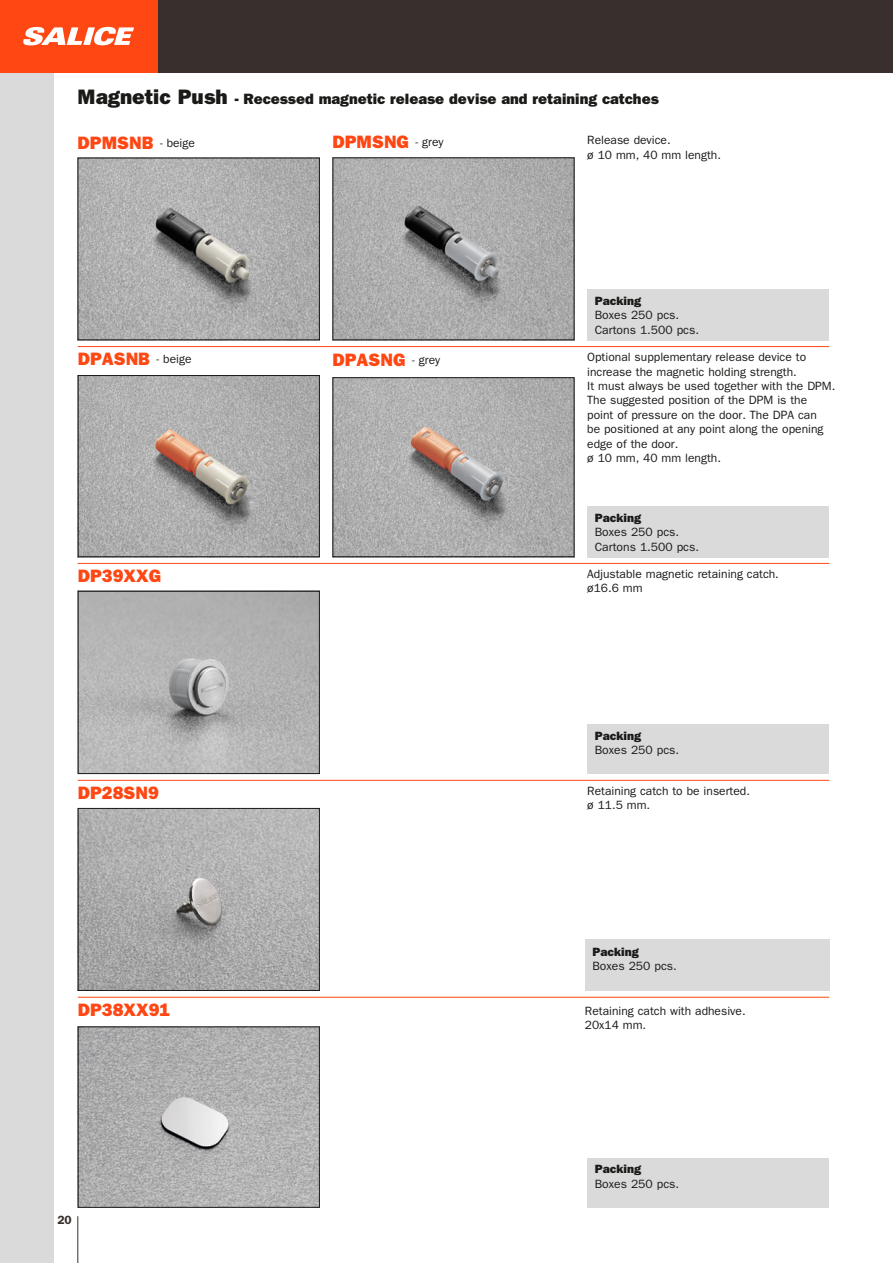
<style>
.page{position:relative;width:893px;height:1263px;background:#fff}
.page>*{position:absolute;margin:0;border:0;box-sizing:border-box;transform-origin:0 0}
.t1{font:18px "ITC Franklin Gothic Std Hvy";color:#ff4713}
.t2{font:15px "ITC Franklin Gothic Std Hvy";color:#1a1a18}
.t3{font:12px/14.4px "ITC Franklin Gothic Std";color:#1a1a18}
.t4{font:12px "ITC Franklin Gothic Std Hvy";color:#1a1a18}
.t5{font:600 12px "ITC Franklin Gothic Std";color:#392f2d}
.s1{font-size:21px}
</style>
<div class="page">
<div style="left:0;top:0;width:54px;height:1263px;background:#dadada"></div>
<div style="left:0;top:0;width:893px;height:72px;background:#392f2d"></div>
<div style="left:0;top:0;width:157px;height:72px;background:#ff4713"></div>
<svg style="left:23px;top:27px;width:111px;height:18px"></svg>
<img style="left:80px;top:593px;width:238px;height:179px">
<div style="left:78px;top:591px;width:242px;height:183px;border:1px solid #1a1a18"></div>
<img style="left:80px;top:160px;width:238px;height:178px">
<div style="left:78px;top:158px;width:242px;height:182px;border:1px solid #1a1a18"></div>
<img style="left:80px;top:377px;width:238px;height:178px">
<div style="left:78px;top:375px;width:242px;height:182px;border:1px solid #1a1a18"></div>
<img style="left:80px;top:810px;width:238px;height:179px">
<div style="left:78px;top:808px;width:242px;height:183px;border:1px solid #1a1a18"></div>
<img style="left:80px;top:1028px;width:238px;height:178px">
<div style="left:78px;top:1026px;width:242px;height:182px;border:1px solid #1a1a18"></div>
<hr style="left:78px;top:346px;width:751px;height:1px;background:#ff4713">
<hr style="left:78px;top:563px;width:751px;height:1px;background:#ff4713">
<hr style="left:78px;top:780px;width:751px;height:1px;background:#ff4713">
<div style="left:587px;top:724px;width:242px;height:50px;background:#dadada"></div>
<div style="left:587px;top:289px;width:242px;height:51px;background:#dadada"></div>
<div style="left:587px;top:506px;width:242px;height:51px;background:#dadada"></div>
<div style="left:585px;top:940px;width:244px;height:51px;background:#dadada"></div>
<div style="left:587px;top:1158px;width:242px;height:49px;background:#dadada"></div>
<img style="left:335px;top:159px;width:237px;height:179px">
<div style="left:333px;top:157px;width:241px;height:183px;border:1px solid #1a1a18"></div>
<img style="left:335px;top:379px;width:237px;height:176px">
<div style="left:333px;top:377px;width:241px;height:180px;border:1px solid #1a1a18"></div>
<hr style="left:78px;top:997px;width:751px;height:1px;background:#ff4713">
<hr style="left:78px;top:1216px;width:1px;height:47px;background:#392f2d">
<p class="t2" style="left:78px;top:90px;width:583px"><span class="s1">Magnetic Push</span> - Recessed magnetic release devise and retaining catches</p>
<h1 class="t1" style="left:333px;top:132px;width:78px">DPMSNG</h1>
<h1 class="t1" style="left:78px;top:132px;width:77px">DPMSNB</h1>
<p class="t3" style="left:160px;top:135px;width:36px">- beige</p>
<p class="t3" style="left:416px;top:135px;width:29px">- grey</p>
<p class="t3" style="left:587px;top:133px;width:135px">Release device.<br>ø 10 mm, 40 mm length.</p>
<p class="t4" style="left:595px;top:294px;width:48px">Packing</p>
<p class="t3" style="left:595px;top:308px;width:106px">Boxes 250 pcs.<br>Cartons 1.500 pcs.</p>
<h1 class="t1" style="left:78px;top:349px;width:74px">DPASNB</h1>
<h1 class="t1" style="left:333px;top:349px;width:74px">DPASNG</h1>
<p class="t3" style="left:157px;top:352px;width:36px">- beige</p>
<p class="t3" style="left:412px;top:353px;width:29px">- grey</p>
<p class="t3" style="left:587px;top:350px;width:250px">Optional supplementary release device to increase the magnetic holding strength.<br>It must always be used together with the DPM.<br>The suggested position of the DPM is the point of pressure on the door. The DPA can<br>be positioned at any point along the opening edge of the door.<br>ø 10 mm, 40 mm length.</p>
<p class="t4" style="left:595px;top:511px;width:48px">Packing</p>
<p class="t3" style="left:595px;top:525px;width:106px">Boxes 250 pcs.<br>Cartons 1.500 pcs.</p>
<h1 class="t1" style="left:78px;top:565px;width:85px">DP39XXG</h1>
<p class="t3" style="left:587px;top:567px;width:193px">Adjustable magnetic retaining catch. ø16.6 mm</p>
<p class="t4" style="left:595px;top:729px;width:48px">Packing</p>
<p class="t3" style="left:595px;top:743px;width:86px">Boxes 250 pcs.</p>
<h1 class="t1" style="left:78px;top:782px;width:82px">DP28SN9</h1>
<p class="t3" style="left:587px;top:783px;width:164px">Retaining catch to be inserted. ø 11.5 mm.</p>
<p class="t4" style="left:592px;top:944px;width:48px">Packing</p>
<p class="t3" style="left:592px;top:959px;width:86px">Boxes 250 pcs.</p>
<h1 class="t1" style="left:78px;top:999px;width:94px">DP38XX91</h1>
<p class="t3" style="left:585px;top:1004px;width:162px">Retaining catch with adhesive.<br>20x14 mm.</p>
<p class="t4" style="left:595px;top:1162px;width:48px">Packing</p>
<p class="t3" style="left:595px;top:1177px;width:86px">Boxes 250 pcs.</p>
<p class="t5" style="left:57px;top:1213px;width:16px">20</p>
</div>
